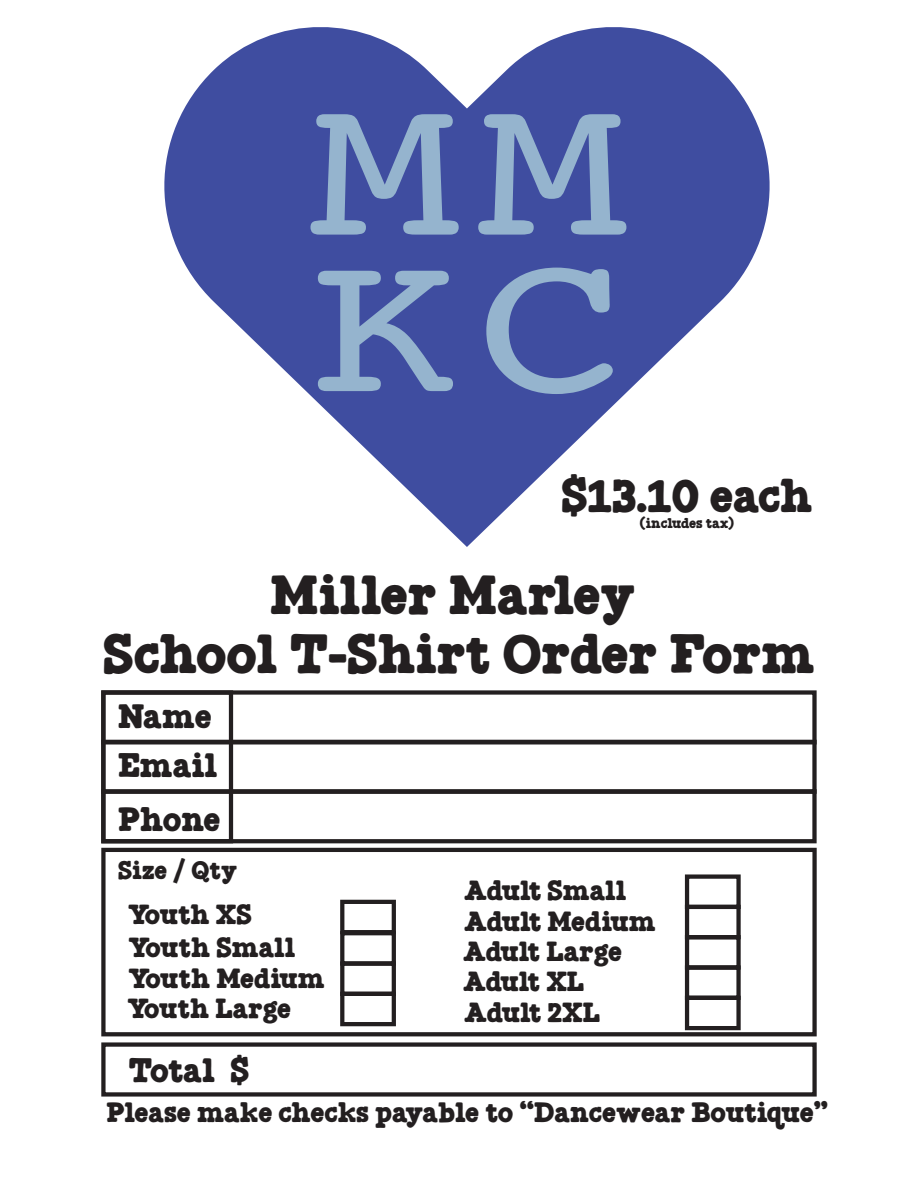
<style>
.page{position:relative;width:918px;height:1188px;background:#fff}
.page>*{position:absolute;margin:0;border:0;box-sizing:border-box;transform-origin:0 0}
.t1{font:207.9px/156.4px "Courier";color:#95b4ce;scale:1.21 1}
.t2{font:700 49.65px/59.7px "Munky";color:#231f20;text-align:center}
.t3{font:700 42.45px "Munky";color:#231f20}
.t4{font:700 30.6px/49.3px "Munky";color:#231f20}
.t5{font:700 25.35px "Munky";color:#231f20}
.t6{font:700 25.05px/30.3px "Munky";color:#231f20}
.t7{font:700 22.95px "Munky";color:#231f20}
.t8{font:700 12.75px "Munky";color:#231f20}
</style>
<div class="page">
<svg style="left:164px;top:27px;width:606px;height:520px;fill:#3f4da0"></svg>
<div style="left:101px;top:690px;width:716px;height:55px;border:4px solid #231f20"></div>
<div style="left:101px;top:740px;width:716px;height:54px;border:4px solid #231f20"></div>
<div style="left:101px;top:848px;width:716px;height:188px;border:4px solid #231f20"></div>
<div style="left:340px;top:931px;width:56px;height:35px;border:4px solid #231f20"></div>
<div style="left:340px;top:961px;width:56px;height:35px;border:4px solid #231f20"></div>
<div style="left:340px;top:992px;width:56px;height:34px;border:4px solid #231f20"></div>
<div style="left:685px;top:874px;width:56px;height:35px;border:4px solid #231f20"></div>
<div style="left:685px;top:905px;width:56px;height:34px;border:4px solid #231f20"></div>
<div style="left:685px;top:935px;width:56px;height:35px;border:4px solid #231f20"></div>
<div style="left:685px;top:965px;width:56px;height:35px;border:4px solid #231f20"></div>
<div style="left:685px;top:996px;width:56px;height:34px;border:4px solid #231f20"></div>
<div style="left:340px;top:900px;width:56px;height:34px;border:4px solid #231f20"></div>
<div style="left:101px;top:1042px;width:716px;height:55px;border:4px solid #231f20"></div>
<div style="left:101px;top:789px;width:716px;height:54px;border:4px solid #231f20"></div>
<div style="left:101px;top:690px;width:132px;height:153px;border:4px solid #231f20"></div>
<h1 class="t1" style="left:309px;top:86px;width:265px">MM<br>KC</h1>
<h3 class="t3" style="left:562px;top:466px;width:252px">$13.10 each</h3>
<p class="t8" style="left:640px;top:514px;width:96px">(includes tax)</p>
<h2 class="t2" style="left:103px;top:564px;width:713px">Miller Marley<br>School T-Shirt Order Form</h2>
<p class="t4" style="left:118px;top:691px;width:101px">Name<br>Email</p>
<p class="t4" style="left:118px;top:794px;width:104px">Phone</p>
<p class="t7" style="left:118px;top:853px;width:120px">Size / Qty</p>
<p class="t6" style="left:128px;top:899px;width:125px">Youth XS</p>
<p class="t6" style="left:128px;top:932px;width:199px">Youth Small<br>Youth Medium<br>Youth Large</p>
<p class="t6" style="left:463px;top:875px;width:194px">Adult Small<br>Adult Medium<br>Adult Large<br>Adult XL<br>Adult 2XL</p>
<p class="t4" style="left:129px;top:1045px;width:122px">Total $</p>
<p class="t5" style="left:106px;top:1094px;width:723px">Please make checks payable to “Dancewear Boutique”</p>
</div>
